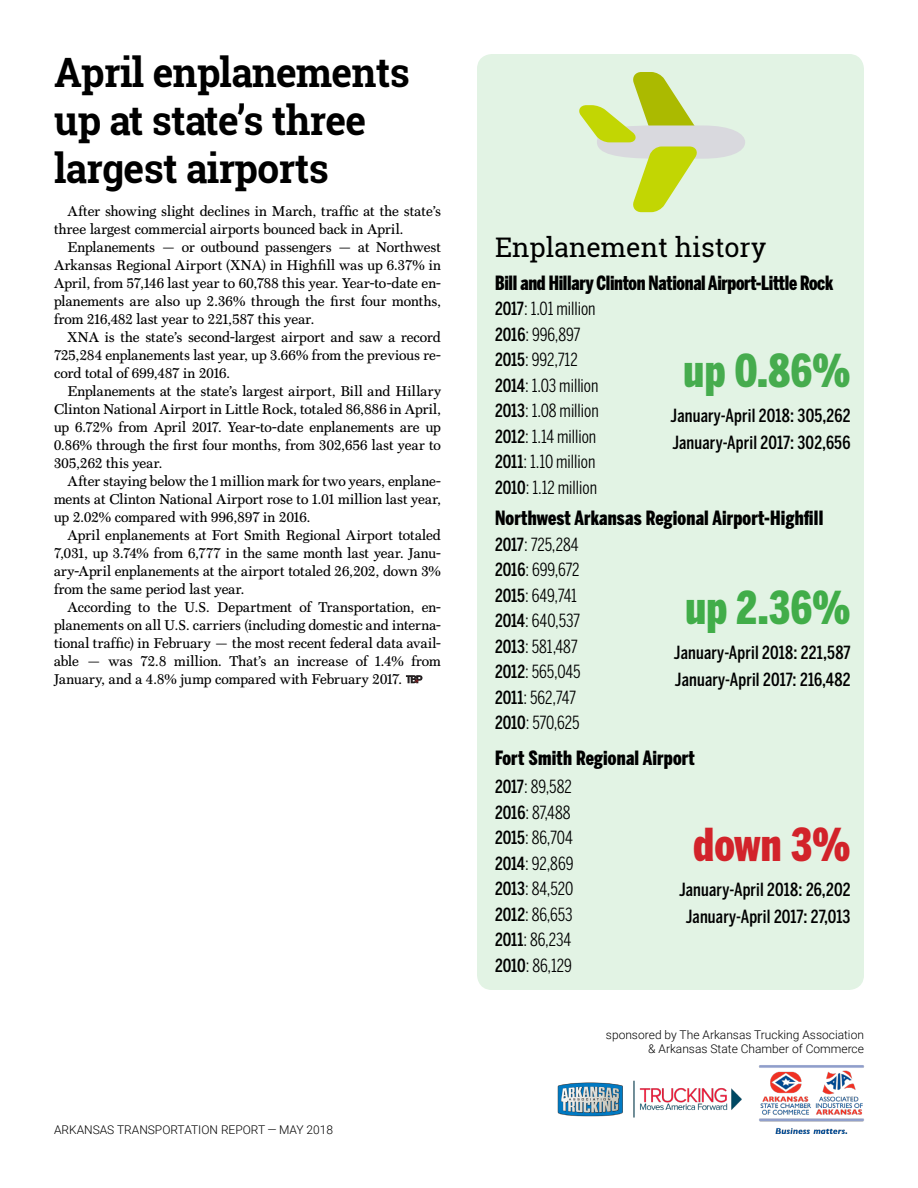
<style>
.page{position:relative;width:918px;height:1188px;background:#fff}
.page>*{position:absolute;margin:0;border:0;box-sizing:border-box;transform-origin:0 0}
.Text--chart_list{font:900 45px "Benton Sans Comp";color:#46ac4e}
.Text--chart_list-2{font:900 45px "Benton Sans Comp";color:#41ad49}
.Text--chart_list-3{font:900 45px "Benton Sans Comp";color:#d2232a}
.t1{font:700 40.5px/48px "Roboto Slab";letter-spacing:-.015em;color:#000;scale:.96 1}
.Headline--Sidebar_ch{font:27px "Roboto Slab";color:#000}
.Text--chart_list-4{font:900 19.5px "Benton Sans Comp";letter-spacing:.01em;color:#000}
.Text--chart_list-5{font:900 19.5px "Benton Sans Comp";letter-spacing:-.015em;color:#000}
.Text--chart_list-6{font:18px "Benton Sans Comp";color:#000}
.Text--chart_list-7{font:500 18px/27px "Benton Sans Comp";letter-spacing:.01em;color:#000}
.Text--Body{font:14.25px/18px "Scotch FB Text";letter-spacing:.005em;color:#000;text-align:justify}
.t2{font:300 12px/14.4px "Roboto";color:#000;text-align:right}
.s1{font-weight:500}
</style>
<div class="page">
<img style="left:758px;top:1065px;width:106px;height:69px">
<img style="left:557px;top:1080px;width:185px;height:38px">
<svg style="left:406px;top:675px;width:17px;height:8px"></svg>
<div style="left:477px;top:54px;width:387px;height:936px;background:#e2f3e4;border-radius:15px"></div>
<svg style="left:579px;top:72px;width:166px;height:140px"></svg>
<p class="t1" style="left:54px;top:48px;width:372px">April enplanements up at state’s three largest airports</p>
<p class="Text--Body" style="left:54px;top:202px;width:389px;text-indent:14px">After showing slight declines in March, traffic at the state’s three largest commercial airports bounced back in April.</p>
<p class="Text--Body" style="left:54px;top:238px;width:389px;text-indent:14px">Enplanements — or outbound passengers — at Northwest Arkansas Regional Airport (XNA) in Highfill was up 6.37% in April, from 57,146 last year to 60,788 this year. Year-to-date en&shy;planements are also up 2.36% through the first four months, from 216,482 last year to 221,587 this year.</p>
<p class="Text--Body" style="left:54px;top:328px;width:389px;text-indent:14px">XNA is the state’s second-largest airport and saw a record 725,284 enplanements last year, up 3.66% from the previous re&shy;cord total of 699,487 in 2016.</p>
<p class="Text--Body" style="left:54px;top:382px;width:389px;text-indent:14px">Enplanements at the state’s largest airport, Bill and Hillary Clinton National Airport in Little Rock, totaled 86,886 in April, up 6.72% from April 2017. Year-to-date enplanements are up 0.86% through the first four months, from 302,656 last year to 305,262 this year.</p>
<p class="Text--Body" style="left:54px;top:472px;width:389px;text-indent:14px">After staying below the 1 million mark for two years, enplane&shy;ments at Clinton National Airport rose to 1.01 million last year, up 2.02% compared with 996,897 in 2016.</p>
<p class="Text--Body" style="left:54px;top:526px;width:389px;text-indent:14px">April enplanements at Fort Smith Regional Airport totaled 7,031, up 3.74% from 6,777 in the same month last year. Janu&shy;ary-April enplanements at the airport totaled 26,202, down 3% from the same period last year.</p>
<p class="Text--Body" style="left:54px;top:598px;width:389px;text-indent:14px">According to the U.S. Department of Transportation, en&shy;planements on all U.S. carriers (including domestic and interna&shy;tional traffic) in February — the most recent federal data avail&shy;able — was 72.8 million. That’s an increase of 1.4% from January, and a 4.8% jump compared with February 2017.</p>
<p class="t2" style="left:54px;top:1122px;width:281px">ARKANSAS TRANSPORTATION REPORT — MAY 2018</p>
<p class="Headline--Sidebar_ch" style="left:495px;top:229px;width:273px">Enplanement history</p>
<p class="Text--chart_list-5" style="left:495px;top:271px;width:340px">Bill and Hillary Clinton National Airport-Little Rock</p>
<p class="Text--chart_list-6" style="left:495px;top:299px;width:102px"><span class="s1">2017</span>: 1.01 million</p>
<p class="Text--chart_list-6" style="left:495px;top:324px;width:87px"><span class="s1">2016</span>: 996,897</p>
<p class="Text--chart_list-6" style="left:495px;top:350px;width:84px"><span class="s1">2015</span>: 992,712</p>
<p class="Text--chart_list-6" style="left:495px;top:375px;width:105px"><span class="s1">2014</span>: 1.03 million</p>
<p class="Text--chart_list-6" style="left:495px;top:401px;width:105px"><span class="s1">2013</span>: 1.08 million</p>
<p class="Text--chart_list-6" style="left:495px;top:426px;width:103px"><span class="s1">2012</span>: 1.14 million</p>
<p class="Text--chart_list-6" style="left:495px;top:452px;width:102px"><span class="s1">2011</span>: 1.10 million</p>
<p class="Text--chart_list-6" style="left:495px;top:477px;width:104px"><span class="s1">2010</span>: 1.12 million</p>
<p class="Text--chart_list-4" style="left:495px;top:507px;width:330px">Northwest Arkansas Regional Airport-Highfill</p>
<p class="Text--chart_list-6" style="left:495px;top:534px;width:85px"><span class="s1">2017</span>: 725,284</p>
<p class="Text--chart_list-6" style="left:495px;top:560px;width:86px"><span class="s1">2016</span>: 699,672</p>
<p class="Text--chart_list-6" style="left:495px;top:585px;width:84px"><span class="s1">2015</span>: 649,741</p>
<p class="Text--chart_list-6" style="left:495px;top:611px;width:87px"><span class="s1">2014</span>: 640,537</p>
<p class="Text--chart_list-6" style="left:495px;top:636px;width:84px"><span class="s1">2013</span>: 581,487</p>
<p class="Text--chart_list-6" style="left:495px;top:662px;width:87px"><span class="s1">2012</span>: 565,045</p>
<p class="Text--chart_list-6" style="left:495px;top:687px;width:83px"><span class="s1">2011</span>: 562,747</p>
<p class="Text--chart_list-6" style="left:495px;top:713px;width:86px"><span class="s1">2010</span>: 570,625</p>
<p class="Text--chart_list-4" style="left:495px;top:746px;width:201px">Fort Smith Regional Airport</p>
<p class="Text--chart_list-6" style="left:495px;top:776px;width:78px"><span class="s1">2017</span>: 89,582</p>
<p class="Text--chart_list-6" style="left:495px;top:802px;width:77px"><span class="s1">2016</span>: 87,488</p>
<p class="Text--chart_list-6" style="left:495px;top:827px;width:79px"><span class="s1">2015</span>: 86,704</p>
<p class="Text--chart_list-6" style="left:495px;top:853px;width:80px"><span class="s1">2014</span>: 92,869</p>
<p class="Text--chart_list-6" style="left:495px;top:878px;width:80px"><span class="s1">2013</span>: 84,520</p>
<p class="Text--chart_list-6" style="left:495px;top:904px;width:79px"><span class="s1">2012</span>: 86,653</p>
<p class="Text--chart_list-6" style="left:495px;top:929px;width:78px"><span class="s1">2011</span>: 86,234</p>
<p class="Text--chart_list-6" style="left:495px;top:955px;width:79px"><span class="s1">2010</span>: 86,129</p>
<p class="Text--chart_list" style="left:684px;top:344px;width:168px">up 0.86%</p>
<p class="Text--chart_list-7" style="left:671px;top:401px;width:181px">January-April 2018: 305,262<br>January-April 2017: 302,656</p>
<p class="Text--chart_list-2" style="left:685px;top:581px;width:167px">up 2.36%</p>
<p class="Text--chart_list-7" style="left:674px;top:638px;width:178px">January-April 2018: 221,587<br>January-April 2017: 216,482</p>
<p class="Text--chart_list-3" style="left:694px;top:818px;width:158px">down 3%</p>
<p class="Text--chart_list-7" style="left:679px;top:875px;width:173px">January-April 2018: 26,202</p>
<p class="Text--chart_list-7" style="left:686px;top:902px;width:166px">January-April 2017: 27,013</p>
<p class="t2" style="left:606px;top:1027px;width:260px">sponsored by The Arkansas Trucking Association &amp; Arkansas State Chamber of Commerce</p>
</div>
